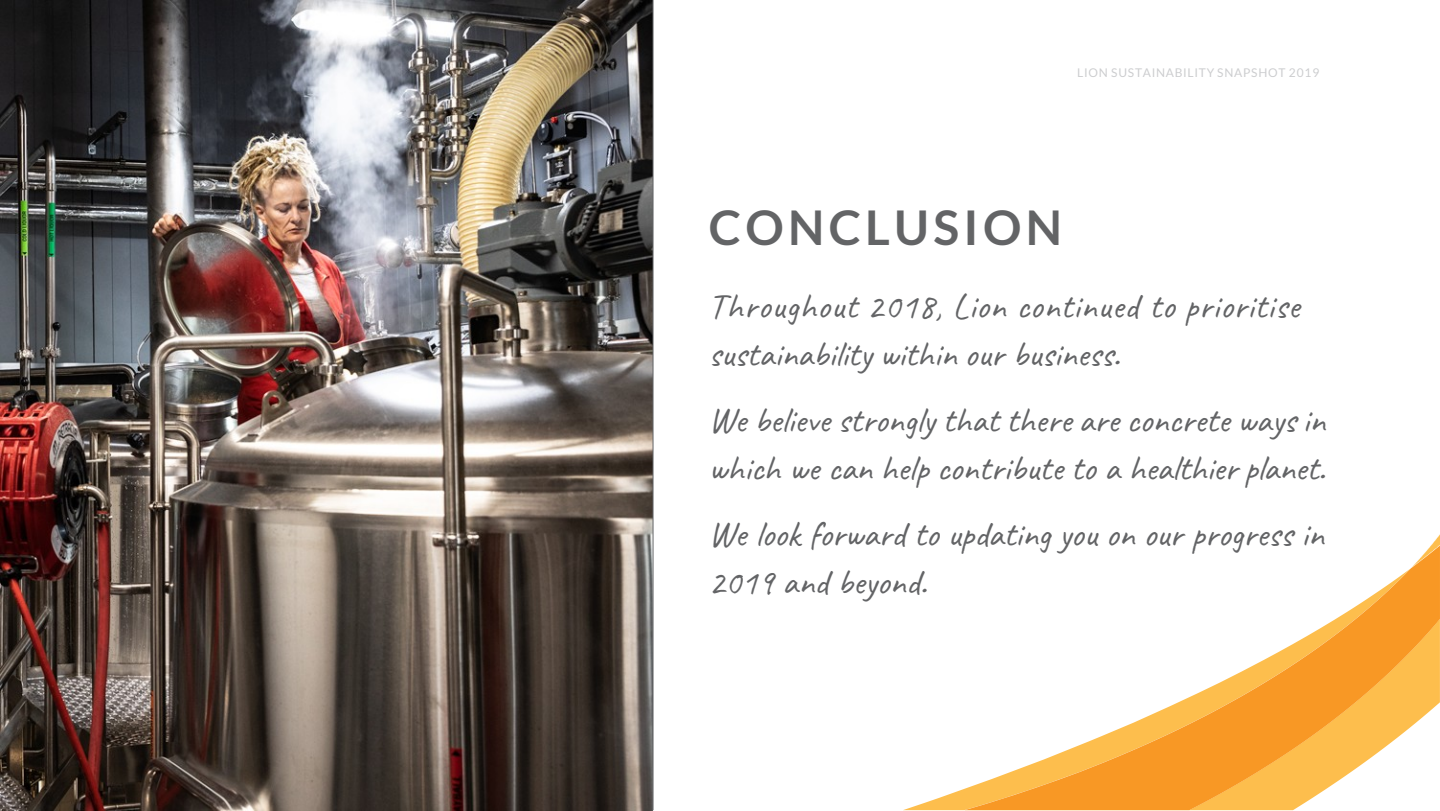
<style>
.page{position:relative;width:1440px;height:811px;background:#fff}
.page>*{position:absolute;margin:0;border:0;box-sizing:border-box;transform-origin:0 0}
.t1{font:700 48px "Lato";letter-spacing:.09em;color:#636466}
.t2{font:36px/48px "Caveat";color:#636466}
.t3{font:36px/48px "Caveat";letter-spacing:.02em;color:#636466}
.t4{font:12px "Lato";letter-spacing:.065em;color:#cccdcf}
</style>
<div class="page">
<img style="left:0;top:0;width:652px;height:810px">
<svg style="left:904px;top:534px;width:536px;height:276px"></svg>
<hr style="left:653px;top:0;width:1px;height:810px;background:#636466">
<p class="t4" style="left:1077px;top:66px;width:244px">LION SUSTAINABILITY SNAPSHOT 2019</p>
<h2 class="t1" style="left:709px;top:200px;width:355px">CONCLUSION</h2>
<p class="t3" style="left:709px;top:282px;width:592px">Throughout 2018, Lion continued to prioritise sustainability within our business.</p>
<p class="t2" style="left:709px;top:396px;width:618px">We believe strongly that there are concrete ways in which we can help contribute to a healthier planet.</p>
<p class="t2" style="left:709px;top:510px;width:617px">We look forward to updating you on our progress in<br>2019 and beyond.</p>
</div>
